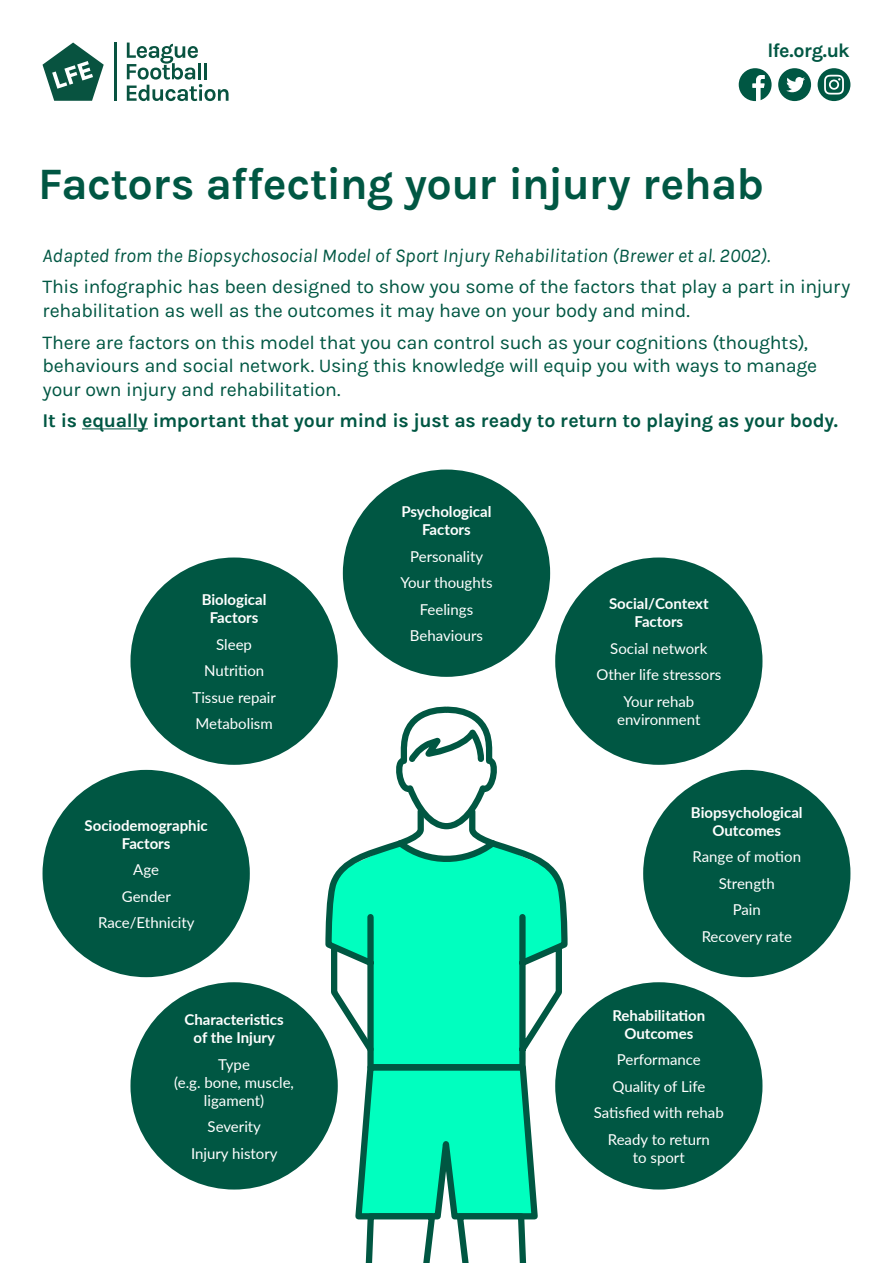
<style>
.page{position:relative;width:893px;height:1263px;background:#fff}
.page>*{position:absolute;margin:0;border:0;box-sizing:border-box;transform-origin:0 0}
.Page_Header{font:700 45px "Karla";letter-spacing:-.015em;color:#005743}
.t1{font:700 19.65px "Karla";letter-spacing:-.04em;color:#005743}
.Page_Header-2{font:19.5px/23.4px "Karla";letter-spacing:-.015em;color:#005743}
.Page_Header-3{font:italic 19.5px "Karla";color:#005743}
.Page_Header-4{font:700 19.5px "Karla";letter-spacing:-.01em;color:#005743}
.t2{font:15px/18px "Lato";color:#fff;text-align:center}
.t3{font:700 15px/18px "Lato";color:#fff;text-align:center}
</style>
<div class="page">
<div style="left:778px;top:68px;width:33px;height:33px;background:#005743;border-radius:50%"></div>
<svg style="left:786px;top:77px;width:19px;height:15px"></svg>
<svg style="left:739px;top:68px;width:33px;height:33px"></svg>
<div style="left:818px;top:68px;width:32px;height:33px;background:#005743;border-radius:50%"></div>
<svg style="left:824px;top:75px;width:20px;height:20px"></svg>
<hr style="left:114px;top:43px;width:3px;height:58px;background:#085340">
<svg style="left:127px;top:43px;width:102px;height:58px"></svg>
<svg style="left:43px;top:43px;width:61px;height:58px"></svg>
<hr style="left:82px;top:428px;width:66px;height:1px;background:#005743">
<svg style="left:328px;top:707px;width:236px;height:556px"></svg>
<svg style="left:323px;top:805px;width:247px;height:268px"></svg>
<div style="left:43px;top:770px;width:207px;height:207px;background:#005743;border-radius:50%"></div>
<div style="left:643px;top:770px;width:207px;height:207px;background:#005743;border-radius:50%"></div>
<div style="left:343px;top:469px;width:207px;height:208px;background:#005743;border-radius:50%"></div>
<div style="left:555px;top:982px;width:207px;height:207px;background:#005743;border-radius:50%"></div>
<div style="left:130px;top:557px;width:208px;height:208px;background:#005743;border-radius:50%"></div>
<div style="left:130px;top:982px;width:208px;height:207px;background:#005743;border-radius:50%"></div>
<div style="left:555px;top:557px;width:207px;height:208px;background:#005743;border-radius:50%"></div>
<p class="t1" style="left:768px;top:39px;width:83px">lfe.org.uk</p>
<p class="Page_Header" style="left:38px;top:158px;width:727px">Factors affecting your injury rehab</p>
<p class="Page_Header-3" style="left:43px;top:244px;width:729px">Adapted from the Biopsychosocial Model of Sport Injury Rehabilitation (Brewer et al. 2002).</p>
<p class="Page_Header-2" style="left:43px;top:276px;width:809px">This infographic has been designed to show you some of the factors that play a part in injury rehabilitation as well as the outcomes it may have on your body and mind.</p>
<p class="Page_Header-2" style="left:43px;top:331px;width:776px">There are factors on this model that you can control such as your cognitions (thoughts), behaviours and social network. Using this knowledge will equip you with ways to manage your own injury and rehabilitation.</p>
<p class="Page_Header-4" style="left:43px;top:410px;width:797px">It is equally important that your mind is just as ready to return to playing as your body.</p>
<p class="t3" style="left:202px;top:590px;width:66px">Biological<br>Factors</p>
<p class="t2" style="left:216px;top:635px;width:37px">Sleep</p>
<p class="t2" style="left:204px;top:661px;width:62px">Nutrition</p>
<p class="t2" style="left:193px;top:688px;width:85px">Tissue repair</p>
<p class="t2" style="left:195px;top:714px;width:79px">Metabolism</p>
<p class="t3" style="left:85px;top:816px;width:125px">Sociodemographic<br>Factors</p>
<p class="t2" style="left:133px;top:860px;width:27px">Age</p>
<p class="t2" style="left:122px;top:887px;width:50px">Gender</p>
<p class="t2" style="left:98px;top:913px;width:98px">Race/Ethnicity</p>
<p class="t3" style="left:184px;top:1010px;width:101px">Characteristics of the Injury</p>
<p class="t2" style="left:174px;top:1054px;width:121px">Type<br>(e.g. bone, muscle, ligament)</p>
<p class="t2" style="left:208px;top:1117px;width:55px">Severity</p>
<p class="t2" style="left:191px;top:1143px;width:88px">Injury history</p>
<p class="t3" style="left:401px;top:502px;width:92px">Psychological<br>Factors</p>
<p class="t2" style="left:410px;top:547px;width:75px">Personality</p>
<p class="t2" style="left:400px;top:573px;width:94px">Your thoughts</p>
<p class="t2" style="left:420px;top:600px;width:55px">Feelings</p>
<p class="t2" style="left:410px;top:626px;width:75px">Behaviours</p>
<p class="t3" style="left:609px;top:594px;width:101px">Social/Context<br>Factors</p>
<p class="t2" style="left:610px;top:639px;width:99px">Social network</p>
<p class="t2" style="left:596px;top:665px;width:126px">Other life stressors</p>
<p class="t2" style="left:617px;top:692px;width:85px">Your rehab environment</p>
<p class="t3" style="left:691px;top:802px;width:113px">Biopsychological<br>Outcomes</p>
<p class="t2" style="left:692px;top:847px;width:110px">Range of motion</p>
<p class="t2" style="left:719px;top:873px;width:58px">Strength</p>
<p class="t2" style="left:733px;top:900px;width:30px">Pain</p>
<p class="t2" style="left:702px;top:926px;width:92px">Recovery rate</p>
<p class="t3" style="left:612px;top:1006px;width:94px">Rehabilitation<br>Outcomes</p>
<p class="t2" style="left:617px;top:1050px;width:86px">Performance</p>
<p class="t2" style="left:612px;top:1077px;width:94px">Quality of Life</p>
<p class="t2" style="left:594px;top:1103px;width:131px">Satisfied with rehab</p>
<p class="t2" style="left:608px;top:1130px;width:104px">Ready to return to sport</p>
</div>
